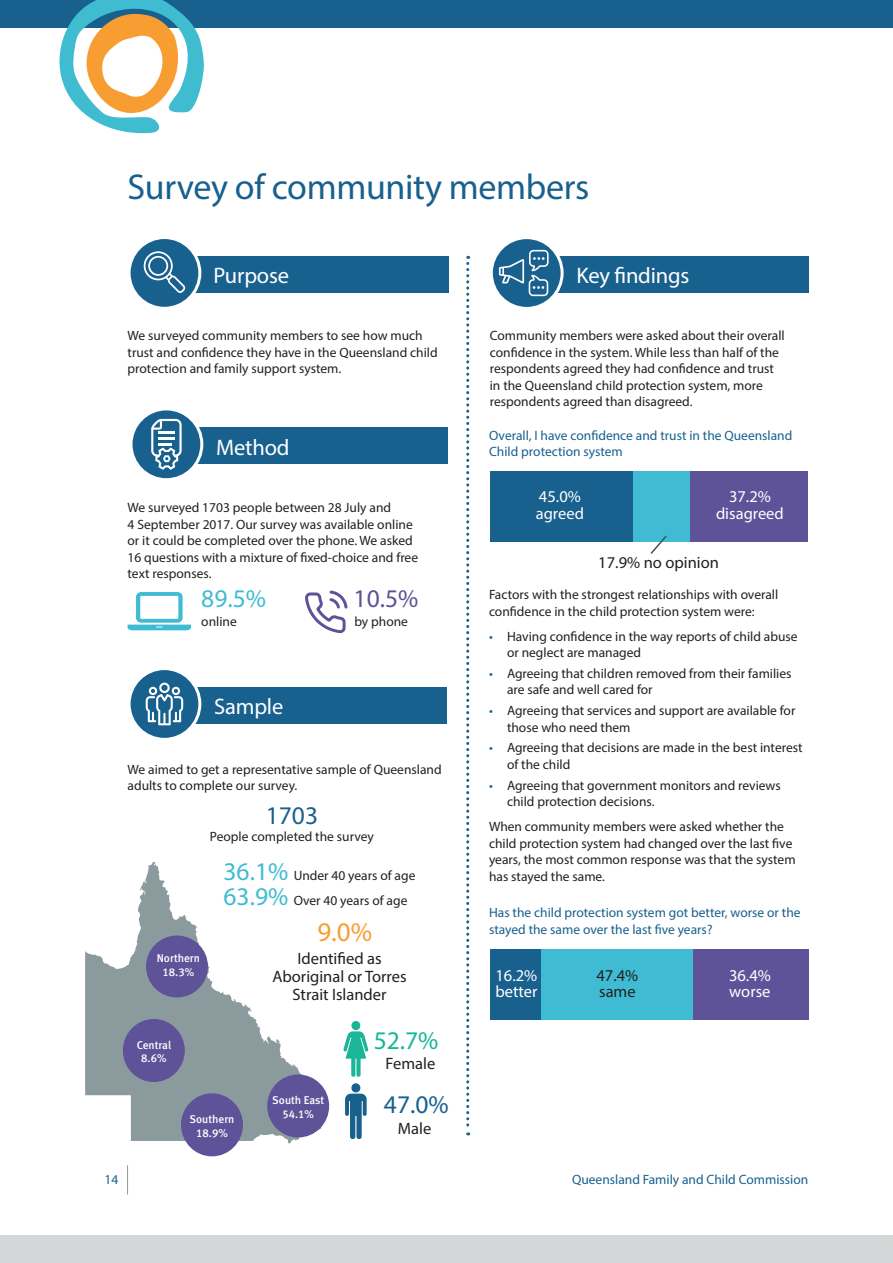
<style>
.page{position:relative;width:893px;height:1263px;background:#fff}
.page>*{position:absolute;margin:0;border:0;box-sizing:border-box;transform-origin:0 0}
.Heading_1{font:36px "Myriad Pro";letter-spacing:-.01em;color:#18608e}
.t1{font:27px "Myriad Pro";color:#f99d31}
.t2{font:25.5px "Myriad Pro";color:#18608e}
.t3{font:25.5px "Myriad Pro";color:#19b698}
.t4{font:25.5px "Myriad Pro";color:#5e5299}
.t5{font:25.5px "Myriad Pro";color:#3fbcd3}
.Heading_2{font:22.5px "Myriad Pro";letter-spacing:-.01em;color:#fff}
.Emphasis{font:16.5px/18px "Myriad Pro";color:#231f20;text-align:center}
.t6{font:16.5px "Myriad Pro";color:#fff}
.Body{font:13.5px/16.5px "Myriad Pro";color:#231f20}
.Body-2{font:13.5px/16.5px "Myriad Pro";color:#18608e}
.t7{font:11.25px/13.5px "Meta Medium LF";color:#fff;text-align:center}
.s1{font-size:25.5px;color:#3fbcd3}
.s2{color:#18608e}
</style>
<div class="page">
<div style="left:0;top:1235px;width:893px;height:28px;background:#d4d7d8"></div>
<div style="left:0;top:0;width:893px;height:28px;background:#18608e"></div>
<svg style="left:127px;top:1165px;width:1px;height:29px"></svg>
<svg style="left:59px;top:0;width:145px;height:134px"></svg>
<div style="left:490px;top:948px;width:73px;height:71px;background:#18608e"></div>
<div style="left:650px;top:948px;width:159px;height:71px;background:#5e5299"></div>
<div style="left:542px;top:948px;width:151px;height:71px;background:#3fbcd3"></div>
<svg style="left:466px;top:256px;width:3px;height:879px"></svg>
<svg style="left:85px;top:862px;width:237px;height:281px"></svg>
<div style="left:146px;top:935px;width:62px;height:62px;background:#5e5298;border-radius:50%"></div>
<div style="left:123px;top:1019px;width:62px;height:63px;background:#5e5298;border-radius:50%"></div>
<div style="left:181px;top:1093px;width:62px;height:63px;background:#5e5298;border-radius:50%"></div>
<div style="left:267px;top:1074px;width:62px;height:63px;background:#5e5298;border-radius:50%"></div>
<svg style="left:343px;top:1021px;width:25px;height:56px"></svg>
<svg style="left:345px;top:1083px;width:22px;height:56px"></svg>
<svg style="left:305px;top:590px;width:43px;height:44px"></svg>
<svg style="left:128px;top:592px;width:63px;height:38px"></svg>
<div style="left:690px;top:471px;width:118px;height:71px;background:#5e5299"></div>
<div style="left:633px;top:471px;width:57px;height:71px;background:#3fbcd3"></div>
<div style="left:490px;top:471px;width:143px;height:71px;background:#18608e"></div>
<svg style="left:650px;top:535px;width:17px;height:19px"></svg>
<div style="left:176px;top:256px;width:273px;height:37px;background:#18608e"></div>
<div style="left:129px;top:238px;width:71px;height:70px;background:#18608e;border-radius:50%"></div>
<div style="left:128px;top:236px;width:73px;height:74px;border:3px solid #fff;border-radius:50%"></div>
<svg style="left:144px;top:251px;width:42px;height:42px"></svg>
<div style="left:178px;top:428px;width:269px;height:36px;background:#18608e"></div>
<div style="left:131px;top:409px;width:71px;height:71px;background:#18608e;border-radius:50%"></div>
<div style="left:130px;top:407px;width:73px;height:74px;border:3px solid #fff;border-radius:50%"></div>
<svg style="left:151px;top:419px;width:31px;height:51px"></svg>
<div style="left:538px;top:256px;width:271px;height:37px;background:#18608e"></div>
<svg style="left:491px;top:238px;width:71px;height:70px"></svg>
<div style="left:490px;top:236px;width:74px;height:74px;border:3px solid #fff;border-radius:50%"></div>
<svg style="left:499px;top:250px;width:50px;height:46px"></svg>
<div style="left:176px;top:687px;width:270px;height:37px;background:#18608e"></div>
<div style="left:129px;top:669px;width:71px;height:70px;background:#18608e;border-radius:50%"></div>
<div style="left:128px;top:667px;width:73px;height:74px;border:3px solid #fff;border-radius:50%"></div>
<svg style="left:146px;top:683px;width:37px;height:42px"></svg>
<p class="Heading_1" style="left:128px;top:165px;width:463px">Survey of community members</p>
<p class="Heading_2" style="left:214px;top:262px;width:77px">Purpose</p>
<p class="Body" style="left:128px;top:327px;width:312px">We surveyed community members to see how much trust and confidence they have in the Queensland child protection and family support system.</p>
<p class="Heading_2" style="left:216px;top:433px;width:75px">Method</p>
<p class="Body" style="left:128px;top:499px;width:292px">We surveyed 1703 people between 28 July and<br>4 September 2017. Our survey was available online or it could be completed over the phone. We asked 16 questions with a mixture of fixed-choice and free text responses.</p>
<p class="t5" style="left:201px;top:583px;width:66px">89.5%</p>
<p class="Body" style="left:201px;top:613px;width:37px">online</p>
<p class="Heading_2" style="left:214px;top:693px;width:71px">Sample</p>
<p class="t4" style="left:354px;top:583px;width:66px">10.5%</p>
<p class="Body" style="left:354px;top:613px;width:55px">by phone</p>
<p class="Body" style="left:128px;top:761px;width:316px">We aimed to get a representative sample of Queensland adults to complete our survey.</p>
<p class="t2" style="left:266px;top:799px;width:54px">1703</p>
<p class="Body" style="left:210px;top:828px;width:166px">People completed the survey</p>
<p class="Body" style="left:224px;top:867px;width:193px"><span class="s1">36.1%</span> Under 40 years of age</p>
<p class="Body" style="left:224px;top:892px;width:185px"><span class="s1">63.9%</span> Over 40 years of age</p>
<p class="t7" style="left:157px;top:951px;width:45px">Northern<br>18.3%</p>
<p class="t7" style="left:137px;top:1038px;width:36px">Central<br>8.6%</p>
<p class="t7" style="left:190px;top:1112px;width:46px">Southern<br>18.9%</p>
<p class="t1" style="left:317px;top:915px;width:56px">9.0%</p>
<p class="Emphasis" style="left:272px;top:949px;width:136px">Identified as<br>Aboriginal or Torres<br>Strait Islander</p>
<p class="t3" style="left:374px;top:1025px;width:66px">52.7%</p>
<p class="t7" style="left:272px;top:1093px;width:53px">South East<br>54.1%</p>
<p class="Emphasis" style="left:386px;top:1054px;width:51px">Female</p>
<p class="t2" style="left:384px;top:1089px;width:66px">47.0%</p>
<p class="Emphasis" style="left:398px;top:1119px;width:35px">Male</p>
<p class="Heading_2" style="left:577px;top:262px;width:114px">Key findings</p>
<p class="Body" style="left:490px;top:327px;width:296px">Community members were asked about their overall confidence in the system. While less than half of the respondents agreed they had confidence and trust in the Queensland child protection system, more respondents agreed than disagreed.</p>
<p class="Body-2" style="left:489px;top:427px;width:305px">Overall, I have confidence and trust in the Queensland<br>Child protection system</p>
<p class="t6" style="left:539px;top:486px;width:43px">45.0%</p>
<p class="t6" style="left:536px;top:503px;width:50px">agreed</p>
<p class="t6" style="left:729px;top:486px;width:43px">37.2%</p>
<p class="t6" style="left:716px;top:503px;width:69px">disagreed</p>
<p class="Emphasis" style="left:598px;top:553px;width:122px">17.9% no opinion</p>
<p class="Body" style="left:489px;top:586px;width:291px">Factors with the strongest relationships with overall confidence in the child protection system were:</p>
<p class="Body" style="left:507px;top:628px;width:292px;text-indent:-18px"><span class="s2">•</span> Having confidence in the way reports of child abuse or neglect are managed</p>
<p class="Body" style="left:507px;top:665px;width:286px;text-indent:-18px"><span class="s2">•</span> Agreeing that children removed from their families are safe and well cared for</p>
<p class="Body" style="left:507px;top:702px;width:290px;text-indent:-18px"><span class="s2">•</span> Agreeing that services and support are available for those who need them</p>
<p class="Body" style="left:507px;top:739px;width:297px;text-indent:-18px"><span class="s2">•</span> Agreeing that decisions are made in the best interest of the child</p>
<p class="Body" style="left:507px;top:777px;width:275px;text-indent:-18px"><span class="s2">•</span> Agreeing that government monitors and reviews child protection decisions.</p>
<p class="Body" style="left:489px;top:818px;width:308px">When community members were asked whether the child protection system had changed over the last five years, the most common response was that the system has stayed the same.</p>
<p class="Body-2" style="left:489px;top:904px;width:313px">Has the child protection system got better, worse or the stayed the same over the last five years?</p>
<p class="t6" style="left:495px;top:965px;width:43px">16.2%</p>
<p class="t6" style="left:495px;top:981px;width:44px">better</p>
<p class="Emphasis" style="left:596px;top:966px;width:43px">47.4%</p>
<p class="Emphasis" style="left:599px;top:982px;width:38px">same</p>
<p class="t6" style="left:729px;top:965px;width:43px">36.4%</p>
<p class="t6" style="left:729px;top:981px;width:43px">worse</p>
<p class="Body-2" style="left:105px;top:1171px;width:15px">14</p>
<p class="Body-2" style="left:572px;top:1171px;width:238px">Queensland Family and Child Commission</p>
</div>
